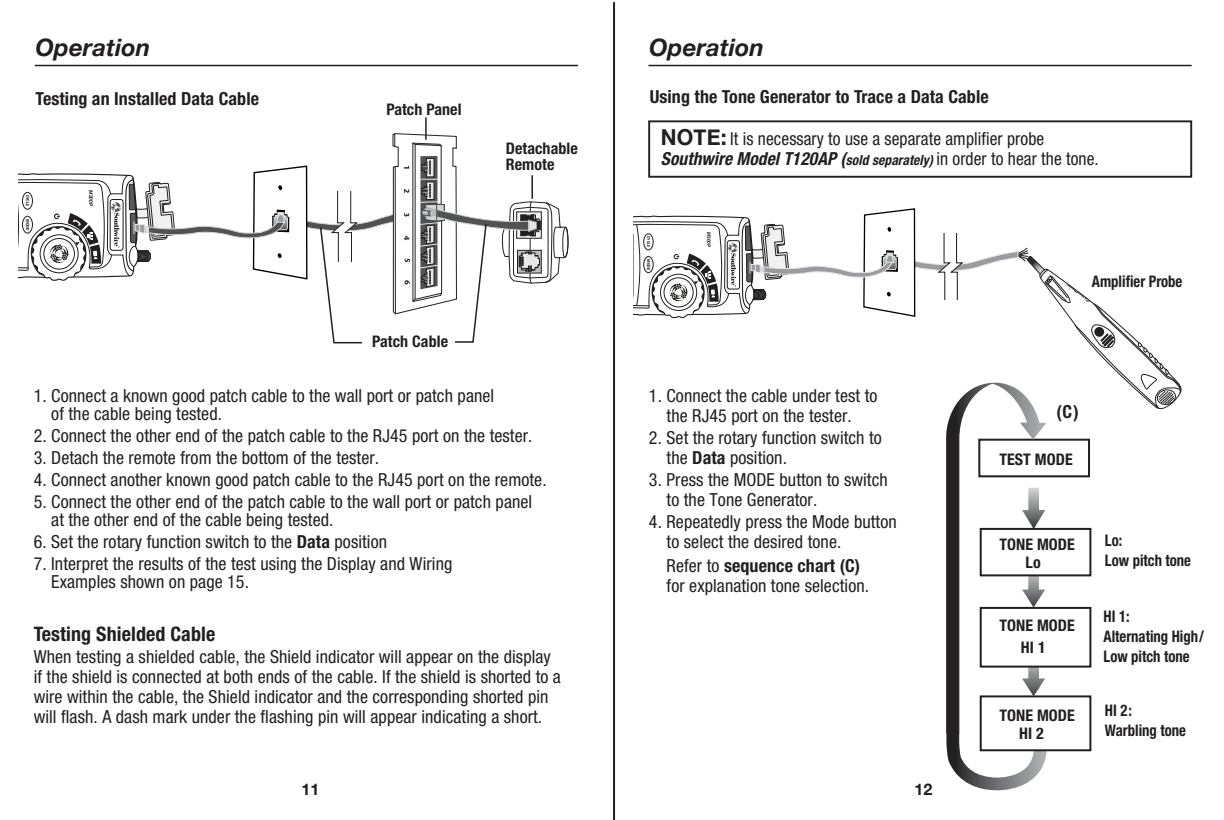
<style>
.page{position:relative;width:1224px;height:820px;background:#fff}
.page>*{position:absolute;margin:0;border:0;box-sizing:border-box;transform-origin:0 0}
.t1{font:italic 700 24px "Helvetica Neue";letter-spacing:.005em;color:#231f20}
.t2{font:700 condensed 20px "Helvetica Neue";letter-spacing:.005em;color:#231f20}
.t3{font:condensed 18px/20px "Helvetica Neue";letter-spacing:.005em;color:#231f20}
.t4{font:700 condensed 18px "Helvetica Neue";letter-spacing:.005em;color:#231f20}
.t5{font:700 condensed 16px/20px "Helvetica Neue";color:#231f20;scale:.92 1}
.t6{font:700 condensed 16px/18.4px "Helvetica Neue";color:#231f20;text-align:center}
.t7{font:700 16px "Helvetica Neue";color:#231f20}
.t8{font:italic 700 5.2px "Helvetica Neue";color:#231f20;scale:.91 1}
.t9{font:italic 700 5px "Helvetica Neue";color:#231f20;scale:.91 1}
.t10{font:700 condensed 4.2px "Helvetica Neue";color:#231f20;scale:1.18 1}
.t11{font:700 condensed 4px "Helvetica Neue";letter-spacing:.005em;color:#231f20;scale:1.1 1}
.t12{font:700 condensed 4px "Helvetica Neue";letter-spacing:.005em;color:#231f20;scale:1.18 1}
.t13{font:700 condensed 3.8px "Helvetica Neue";letter-spacing:.005em;color:#231f20;scale:1.1 1}
.s1{font-weight:700}
.s2{font-weight:700;font-stretch:normal;font-size:22px}
.s3{font-weight:700;font-style:italic}
.s4{font-weight:700;font-style:italic;font-size:14px}
</style>
<div class="page">
<hr style="left:648px;top:65px;width:544px;height:1px;background:#231f20">
<div style="left:648px;top:120px;width:544px;height:58px;border:2px solid #231f20"></div>
<div style="left:978px;top:439px;width:112px;height:38px;background:#fff;border:2px solid #231f20"></div>
<svg style="left:946px;top:409px;width:101px;height:381px"></svg>
<div style="left:980px;top:695px;width:111px;height:56px;background:#fff;border:2px solid #231f20"></div>
<svg style="left:1022px;top:668px;width:23px;height:28px"></svg>
<div style="left:980px;top:607px;width:111px;height:61px;background:#fff;border:2px solid #231f20"></div>
<svg style="left:1022px;top:576px;width:23px;height:31px"></svg>
<div style="left:980px;top:528px;width:111px;height:48px;background:#fff;border:2px solid #231f20"></div>
<svg style="left:1022px;top:488px;width:23px;height:41px"></svg>
<svg style="left:633px;top:208px;width:549px;height:201px"></svg>
<hr style="left:942px;top:300px;width:19px;height:3px;background:#fff">
<hr style="left:942px;top:229px;width:19px;height:3px;background:#fff">
<hr style="left:35px;top:65px;width:543px;height:1px;background:#231f20">
<hr style="left:425px;top:117px;width:2px;height:23px;background:#231f20">
<svg style="left:19px;top:133px;width:550px;height:211px"></svg>
<hr style="left:613px;top:2px;width:2px;height:818px;background:#231f20">
<p class="t1" style="left:35px;top:28px;width:117px">Operation</p>
<p class="t4" style="left:36px;top:88px;width:225px">Testing an Installed Data Cable</p>
<p class="t11" style="left:30px;top:195px;width:12px;rotate:90deg">CYCLE</p>
<p class="t10" style="left:30px;top:219px;width:11px;rotate:90deg">MODE</p>
<p class="t8" style="left:95px;top:190px;width:19px;rotate:90deg">M300P</p>
<p class="t6" style="left:386px;top:99px;width:77px">Patch Panel</p>
<p class="t6" style="left:506px;top:140px;width:74px;line-height:16px;text-align:left">Detachable<br>Remote</p>
<p class="t6" style="left:372px;top:332px;width:77px">Patch Cable</p>
<p class="t3" style="left:51px;top:386px;width:444px;line-height:18px;text-indent:-18px">1. Connect a known good patch cable to the wall port or patch panel of the cable being tested.</p>
<p class="t3" style="left:34px;top:425px;width:500px">2. Connect the other end of the patch cable to the RJ45 port on the tester.</p>
<p class="t3" style="left:34px;top:447px;width:347px">3. Detach the remote from the bottom of the tester.</p>
<p class="t3" style="left:34px;top:469px;width:515px">4. Connect another known good patch cable to the RJ45 port on the remote.</p>
<p class="t3" style="left:51px;top:492px;width:482px;line-height:18px;text-indent:-18px">5. Connect the other end of the patch cable to the wall port or patch panel at the other end of the cable being tested.</p>
<p class="t3" style="left:34px;top:531px;width:355px">6. Set the rotary function switch to the <span class="s1">Data</span> position</p>
<p class="t3" style="left:51px;top:554px;width:403px;line-height:18px;text-indent:-18px">7. Interpret the results of the test using the Display and Wiring<br>Examples shown on page 15.</p>
<p class="t2" style="left:34px;top:621px;width:183px">Testing Shielded Cable</p>
<p class="t3" style="left:34px;top:646px;width:529px">When testing a shielded cable, the Shield indicator will appear on the display if the shield is connected at both ends of the cable. If the shield is shorted to a wire within the cable, the Shield indicator and the corresponding shorted pin will flash. A dash mark under the flashing pin will appear indicating a short.</p>
<p class="t1" style="left:649px;top:28px;width:117px">Operation</p>
<p class="t4" style="left:650px;top:86px;width:341px">Using the Tone Generator to Trace a Data Cable</p>
<p class="t3" style="left:661px;top:129px;width:439px"><span class="s2">NOTE:</span> It is necessary to use a separate amplifier probe<br><span class="s3">Southwire Model T120AP (</span><span class="s4">sold separately)</span> in order to hear the tone.</p>
<p class="t13" style="left:651px;top:236px;width:12px;rotate:90deg">CYCLE</p>
<p class="t12" style="left:651px;top:259px;width:11px;rotate:90deg">MODE</p>
<p class="t9" style="left:713px;top:232px;width:18px;rotate:90deg">M300P</p>
<p class="t5" style="left:1092px;top:271px;width:100px">Amplifier Probe</p>
<p class="t3" style="left:649px;top:385px;width:230px;text-align:center">1. Connect the cable under test to the RJ45 port on the tester.</p>
<p class="t3" style="left:667px;top:427px;width:217px;text-indent:-18px">2. Set the rotary function switch to the <span class="s1">Data</span> position.</p>
<p class="t3" style="left:667px;top:469px;width:223px;text-indent:-18px">3. Press the MODE button to switch to the Tone Generator.</p>
<p class="t3" style="left:667px;top:511px;width:232px;text-indent:-18px">4. Repeatedly press the Mode button to select the desired tone.</p>
<p class="t3" style="left:667px;top:555px;width:204px">Refer to <span class="s1">sequence chart (C) </span>for explanation tone selection.</p>
<p class="t4" style="left:1056px;top:401px;width:24px">(C)</p>
<p class="t6" style="left:999px;top:450px;width:75px">TEST MODE</p>
<p class="t6" style="left:999px;top:535px;width:77px">TONE MODE<br>Lo</p>
<p class="t6" style="left:999px;top:615px;width:77px;line-height:21.4px">TONE MODE<br>HI 1</p>
<p class="t6" style="left:1019px;top:706px;width:57px;text-align:left;text-indent:-20px">TONE MODE<br>HI 2</p>
<p class="t5" style="left:1105px;top:530px;width:95px">Lo:<br>Low pitch tone</p>
<p class="t5" style="left:1104px;top:606px;width:111px">HI 1:<br>Alternating High/<br>Low pitch tone</p>
<p class="t5" style="left:1105px;top:700px;width:90px">HI 2:<br>Warbling tone</p>
<p class="t7" style="left:302px;top:777px;width:19px">11</p>
<p class="t7" style="left:915px;top:777px;width:19px">12</p>
</div>
